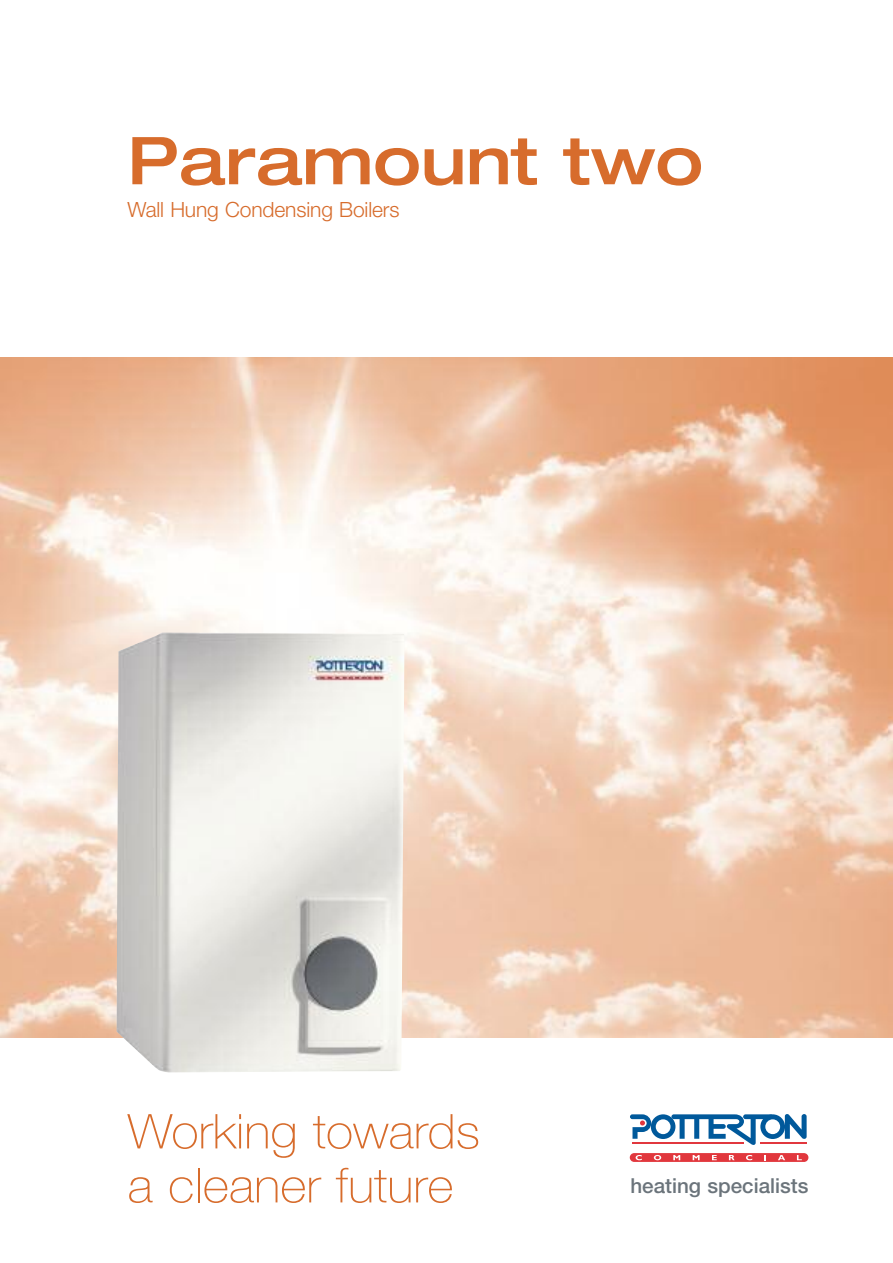
<style>
.page{position:relative;width:893px;height:1263px;background:#fff}
.page>*{position:absolute;margin:0;border:0;box-sizing:border-box;transform-origin:0 0}
.t1{font:500 expanded 66px "Helvetica Neue";color:#d76c2c}
.t2{font:100 48px/54px "Helvetica Neue";color:#d76c2c;scale:1.05 1}
.t3{font:300 21px "Helvetica Neue";letter-spacing:-.005em;color:#d76c2c}
.t4{font:500 20.7px "Helvetica Neue";color:#6b747b}
</style>
<div class="page">
<img style="left:0;top:357px;width:893px;height:680px">
<img style="left:117px;top:632px;width:287px;height:440px">
<svg style="left:630px;top:1114px;width:177px;height:31px"></svg>
<hr style="left:633px;top:1142px;width:111px;height:1px;background:#e1373d">
<hr style="left:760px;top:1142px;width:46px;height:1px;background:#e1373d">
<svg style="left:630px;top:1153px;width:178px;height:9px;background:#e45257"></svg>
<h1 class="t1" style="left:128px;top:137px;width:577px">Paramount two</h1>
<p class="t3" style="left:128px;top:202px;width:273px">Wall Hung Condensing Boilers</p>
<p class="t2" style="left:128px;top:1109px;width:337px">Working towards a cleaner future</p>
<p class="t4" style="left:630px;top:1179px;width:180px">heating specialists</p>
</div>
